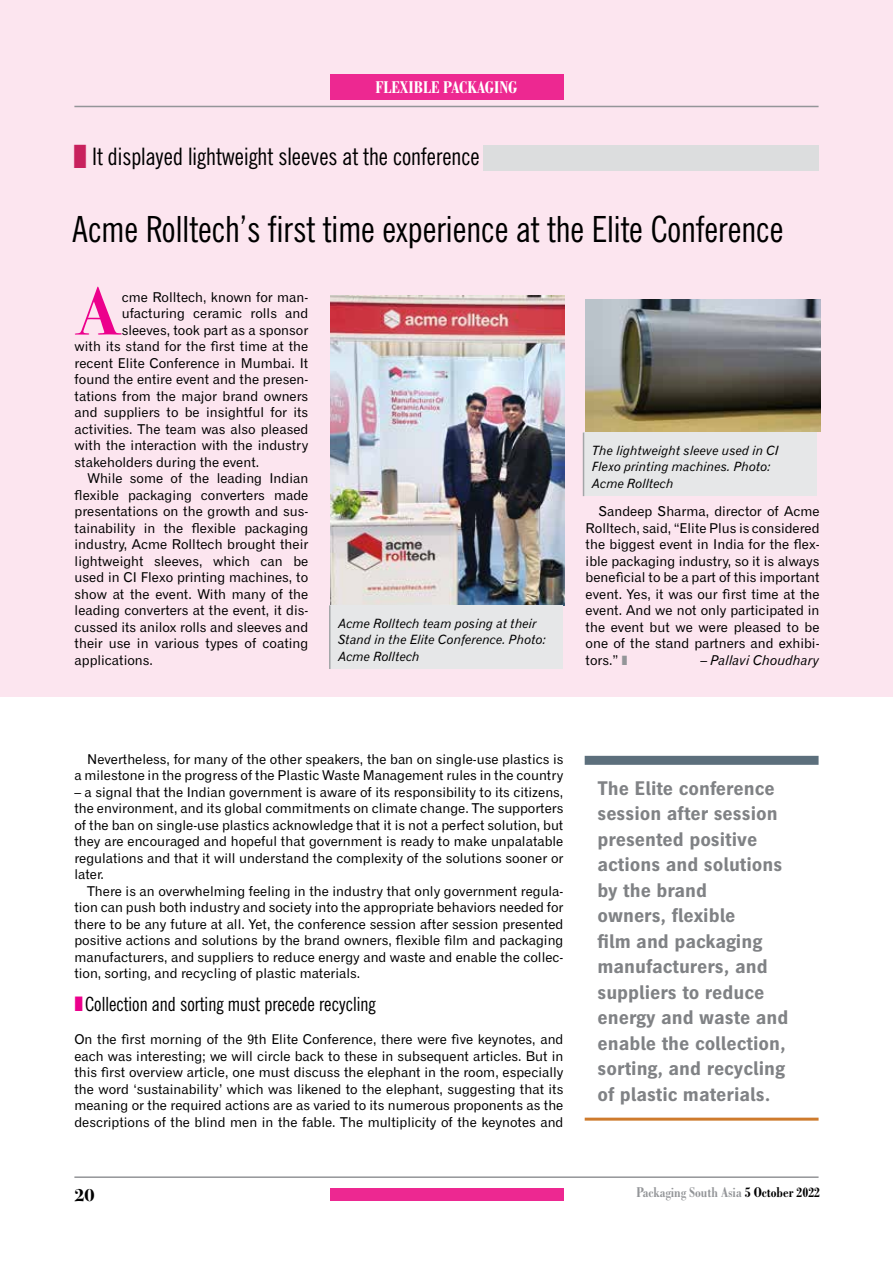
<style>
.page{position:relative;width:893px;height:1263px;background:#fff}
.page>*{position:absolute;margin:0;border:0;box-sizing:border-box;transform-origin:0 0}
.t1{font:700 68.55px "Bodoni Svty Two ITCTT";color:#ec008c}
.t2{font:condensed 36px "News Gothic PL";color:#000}
.t3{font:condensed 24px "News Gothic PL";color:#000}
.t4{font:700 19.5px/25.5px "Heidelberg Gothic Ml";color:#808285}
.t5{font:condensed 19.5px "News Gothic PL";color:#000}
.t6{font:700 condensed 18px "Bodoni PL";color:#fff}
.t7{font:18px "Bodoni Svty Two ITCTT Bold";color:#000}
.t8{font:700 condensed 15px "Bodoni PL";color:#939598}
.t9{font:13.5px/16.5px "Gothic Seven Two Zero PL";color:#000;text-align:justify}
.t10{font:italic 13.5px "Gothic Seven Two Zero PL";color:#000}
.t11{font:italic 12.75px/16.5px "Gothic Seven Two Zero PL";color:#000}
.s1{font-style:normal}
.s2{color:#000}
</style>
<div class="page">
<hr style="left:74px;top:1176px;width:745px;height:2px;background:#939598">
<div style="left:330px;top:1188px;width:233px;height:13px;background:#ed2891"></div>
<div style="left:0;top:0;width:893px;height:697px;background:#fce5ef"></div>
<div style="left:330px;top:74px;width:233px;height:26px;background:#ed2891"></div>
<hr style="left:74px;top:106px;width:745px;height:1px;background:#939598">
<img style="left:330px;top:295px;width:234px;height:311px">
<img style="left:586px;top:299px;width:234px;height:132px">
<div style="left:483px;top:145px;width:336px;height:25px;background:#dcddde"></div>
<div style="left:329px;top:605px;width:234px;height:64px;background:#e6e7e8"></div>
<hr style="left:329px;top:605px;width:1px;height:64px;background:#939598">
<div style="left:583px;top:432px;width:234px;height:64px;background:#e6e7e8"></div>
<hr style="left:583px;top:433px;width:1px;height:63px;background:#939598">
<div style="left:585px;top:756px;width:234px;height:9px;background:#5c6f7c"></div>
<hr style="left:585px;top:1117px;width:234px;height:3px;background:#ce7b2d">
<h3 class="t6" style="left:376px;top:76px;width:143px">FLEXIBLE PACKAGING</h3>
<h3 class="t3" style="left:92px;top:142px;width:389px">It displayed lightweight sleeves at the conference</h3>
<h2 class="t2" style="left:72px;top:208px;width:713px">Acme Rolltech’s first time experience at the Elite Conference</h2>
<h1 class="t1" style="left:75px;top:255px;width:48px">A</h1>
<p class="t9" style="left:122px;top:288px;width:188px">cme Rolltech, known for man-</p>
<p class="t9" style="left:122px;top:305px;width:188px">ufacturing ceramic rolls and</p>
<p class="t9" style="left:122px;top:321px;width:188px">sleeves, took part as a sponsor</p>
<p class="t9" style="left:75px;top:338px;width:235px">with its stand for the first time at the</p>
<p class="t9" style="left:75px;top:354px;width:235px">recent Elite Conference in Mumbai. It</p>
<p class="t9" style="left:75px;top:371px;width:235px">found the entire event and the presen-</p>
<p class="t9" style="left:75px;top:387px;width:235px">tations from the major brand owners</p>
<p class="t9" style="left:75px;top:404px;width:235px">and suppliers to be insightful for its</p>
<p class="t9" style="left:75px;top:420px;width:235px">activities. The team was also pleased</p>
<p class="t9" style="left:75px;top:437px;width:235px">with the interaction with the industry</p>
<p class="t9" style="left:75px;top:453px;width:186px">stakeholders during the event.</p>
<p class="t9" style="left:87px;top:470px;width:222px">While some of the leading Indian</p>
<p class="t9" style="left:75px;top:486px;width:235px">flexible packaging converters made</p>
<p class="t9" style="left:75px;top:503px;width:235px">presentations on the growth and sus-</p>
<p class="t9" style="left:75px;top:519px;width:235px">tainability in the flexible packaging</p>
<p class="t9" style="left:75px;top:536px;width:235px">industry, Acme Rolltech brought their</p>
<p class="t9" style="left:75px;top:552px;width:235px">lightweight sleeves, which can be</p>
<p class="t9" style="left:75px;top:569px;width:235px">used in CI Flexo printing machines, to</p>
<p class="t9" style="left:75px;top:585px;width:235px">show at the event. With many of the</p>
<p class="t9" style="left:75px;top:602px;width:235px">leading converters at the event, it dis-</p>
<p class="t9" style="left:75px;top:618px;width:235px">cussed its anilox rolls and sleeves and</p>
<p class="t9" style="left:75px;top:635px;width:235px">their use in various types of coating</p>
<p class="t9" style="left:75px;top:651px;width:80px">applications.</p>
<p class="t11" style="left:338px;top:615px;width:209px">Acme Rolltech team posing at their<br>Stand in the Elite Conference. Photo:<br>Acme Rolltech</p>
<p class="t11" style="left:592px;top:442px;width:188px">The lightweight sleeve used in CI<br>Flexo printing machines. Photo:<br>Acme Rolltech</p>
<p class="t9" style="left:586px;top:503px;width:235px;text-indent:13px">Sandeep Sharma, director of Acme Rolltech, said, “Elite Plus is considered the biggest event in India for the flex&shy;ible packaging industry, so it is always beneficial to be a part of this important event. Yes, it was our first time at the event. And we not only participated in the event but we were pleased to be one of the stand partners and exhibi&shy;tors.”</p>
<p class="t10" style="left:700px;top:651px;width:121px"><span class="s1">–</span> Pallavi Choudhary</p>
<p class="t9" style="left:74px;top:750px;width:490px;text-align:right">Nevertheless, for many of the other speakers, the ban on single-use plastics is<br>a milestone in the progress of the Plastic Waste Management rules in the country</p>
<p class="t9" style="left:74px;top:783px;width:490px">– a signal that the Indian government is aware of its responsibility to its citizens, the environment, and its global commitments on climate change. The supporters of the ban on single-use plastics acknowledge that it is not a perfect solution, but they are encouraged and hopeful that government is ready to make unpalatable regulations and that it will understand the complexity of the solutions sooner or later.</p>
<p class="t9" style="left:74px;top:882px;width:490px;text-indent:13px">There is an overwhelming feeling in the industry that only government regula&shy;tion can push both industry and society into the appropriate behaviors needed for there to be any future at all. Yet, the conference session after session presented positive actions and solutions by the brand owners, flexible film and packaging manufacturers, and suppliers to reduce energy and waste and enable the collec&shy;tion, sorting, and recycling of plastic materials.</p>
<h3 class="t5" style="left:85px;top:992px;width:292px">Collection and sorting must precede recycling</h3>
<p class="t9" style="left:74px;top:1031px;width:490px">On the first morning of the 9th Elite Conference, there were five keynotes, and each was interesting; we will circle back to these in subsequent articles. But in this first overview article, one must discuss the elephant in the room, especially the word ‘sustainability’ which was likened to the elephant, suggesting that its meaning or the required actions are as varied to its numerous proponents as the descriptions of the blind men in the fable. The multiplicity of the keynotes and</p>
<p class="t4" style="left:597px;top:776px;width:193px">The Elite conference session after session presented positive actions and solutions by the brand<br>owners, flexible<br>film and packaging manufacturers, and suppliers to reduce energy and waste and enable the collection, sorting, and recycling of plastic materials.</p>
<h3 class="t7" style="left:74px;top:1184px;width:22px">20</h3>
<p class="t8" style="left:636px;top:1183px;width:185px">Packaging South Asia <span class="s2">5 October 2022</span></p>
</div>
